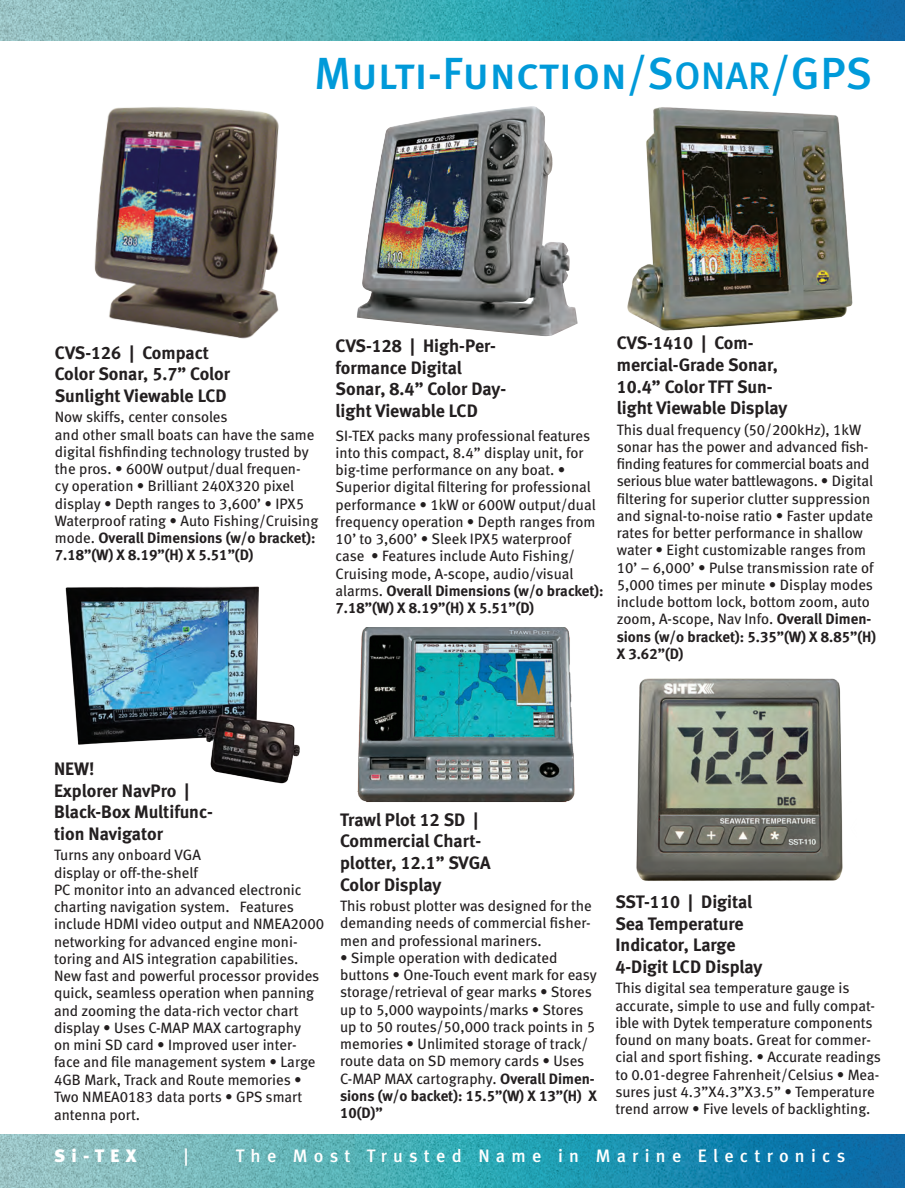
<style>
.page{position:relative;width:905px;height:1188px;background:#fff}
.page>*{position:absolute;margin:0;border:0;box-sizing:border-box;transform-origin:0 0}
.t1{font:45px "Meta Medium LF Caps";letter-spacing:-.01em;color:#009ad9}
.t2{font:18px/21.6px "Meta Bold LF";color:#231f20}
.t3{font:18px "Meta Medium LF";letter-spacing:.35em;color:#fff}
.t4{font:18px "Meta Black LF";color:#fff}
.t5{font:15px/17.2px "Meta Book LF";color:#231f20}
.s1{font-family:"Meta Medium LF Caps SC850"}
.s2{font-family:"Meta Medium LF Caps SC850";font-size:38.25px}
.s3{font-family:"Meta Bold LF"}
</style>
<div class="page">
<img style="left:0;top:0;width:904px;height:40px">
<img style="left:0;top:1134px;width:904px;height:54px">
<img style="left:636px;top:678px;width:207px;height:203px">
<img style="left:357px;top:628px;width:218px;height:174px">
<img style="left:627px;top:107px;width:226px;height:224px">
<img style="left:356px;top:106px;width:221px;height:231px">
<img style="left:94px;top:107px;width:185px;height:232px">
<img style="left:65px;top:586px;width:235px;height:198px">
<p class="t1" style="left:314px;top:48px;width:560px">Multi-Function/<span class="s1">S</span><span class="s2">ONAR</span><span class="s1">/GPS</span></p>
<p class="t2" style="left:55px;top:341px;width:177px">CVS-126 | Compact<br>Color Sonar, 5.7” Color<br>Sunlight Viewable LCD</p>
<p class="t5" style="left:55px;top:408px;width:265px">Now skiffs, center consoles<br>and other small boats can have the same digital fishfinding technology trusted by the pros. • 600W output/dual frequen-<br>cy operation • Brilliant 240X320 pixel display • Depth ranges to 3,600’ • IPX5<br>Waterproof rating • Auto Fishing/Cruising mode. <span class="s3">Overall Dimensions (w/o bracket):<br>7.18”(W) X 8.19”(H) X 5.51”(D)</span></p>
<p class="t2" style="left:335px;top:335px;width:172px">CVS-128 | High-Per&shy;formance Digital<br>Sonar, 8.4” Color Day&shy;light Viewable LCD</p>
<p class="t5" style="left:335px;top:427px;width:269px">SI-TEX packs many professional features into this compact, 8.4” display unit, for big-time performance on any boat. • Superior digital filtering for professional performance • 1kW or 600W output/dual frequency operation • Depth ranges from 10’ to 3,600’ • Sleek IPX5 waterproof case • Features include Auto Fishing/ Cruising mode, A-scope, audio/visual alarms. <span class="s3">Overall Dimensions (w/o bracket):<br>7.18”(W) X 8.19”(H) X 5.51”(D)</span></p>
<p class="t2" style="left:616px;top:332px;width:172px">CVS-1410 | Com&shy;mercial-Grade Sonar,<br>10.4” Color TFT Sun&shy;light Viewable Display</p>
<p class="t5" style="left:616px;top:421px;width:261px">This dual frequency (50/200kHz), 1kW sonar has the power and advanced fish&shy;finding features for commercial boats and serious blue water battlewagons. • Digital filtering for superior clutter suppression and signal-to-noise ratio • Faster update rates for better performance in shallow water • Eight customizable ranges from 10’ – 6,000’ • Pulse transmission rate of 5,000 times per minute • Display modes include bottom lock, bottom zoom, auto zoom, A-scope, Nav Info. <span class="s3">Overall Dimen&shy;sions (w/o bracket): 5.35”(W) X 8.85”(H)<br>X 3.62”(D)</span></p>
<p class="t2" style="left:54px;top:758px;width:160px">NEW!<br>Explorer NavPro |<br>Black-Box Multifunc&shy;tion Navigator</p>
<p class="t5" style="left:54px;top:846px;width:272px">Turns any onboard VGA<br>display or off-the-shelf<br>PC monitor into an advanced electronic charting navigation system. Features include HDMI video output and NMEA2000 networking for advanced engine moni&shy;toring and AIS integration capabilities.<br>New fast and powerful processor provides quick, seamless operation when panning and zooming the data-rich vector chart display • Uses C-MAP MAX cartography<br>on mini SD card • Improved user inter&shy;face and file management system • Large 4GB Mark, Track and Route memories • Two NMEA0183 data ports • GPS smart antenna port.</p>
<p class="t2" style="left:340px;top:809px;width:152px">Trawl Plot 12 SD |<br>Commercial Chart&shy;plotter, 12.1” SVGA<br>Color Display</p>
<p class="t5" style="left:340px;top:897px;width:253px;text-align:justify">This robust plotter was designed for the demanding needs of commercial fisher&shy;men and professional mariners.</p>
<p class="t5" style="left:340px;top:949px;width:258px">• Simple operation with dedicated buttons • One-Touch event mark for easy storage/retrieval of gear marks • Stores up to 5,000 waypoints/marks • Stores up to 50 routes/50,000 track points in 5 memories • Unlimited storage of track/ route data on SD memory cards • Uses C-MAP MAX cartography. <span class="s3">Overall Dimen&shy;sions (w/o backet): 15.5”(W) X 13”(H) X 10(D)”</span></p>
<p class="t2" style="left:615px;top:891px;width:149px">SST-110 | Digital<br>Sea Temperature<br>Indicator, Large<br>4-Digit LCD Display</p>
<p class="t5" style="left:615px;top:979px;width:267px">This digital sea temperature gauge is accurate, simple to use and fully compat&shy;ible with Dytek temperature components found on many boats. Great for commer&shy;cial and sport fishing. • Accurate readings to 0.01-degree Fahrenheit/Celsius • Mea&shy;sures just 4.3”X4.3”X3.5” • Temperature trend arrow • Five levels of backlighting.</p>
<p class="t4" style="left:54px;top:1144px;width:84px">Si-TEX</p>
<p class="t3" style="left:184px;top:1145px;width:6px">|</p>
<p class="t3" style="left:236px;top:1145px;width:611px">The Most Trusted Name in Marine Electronics</p>
</div>
